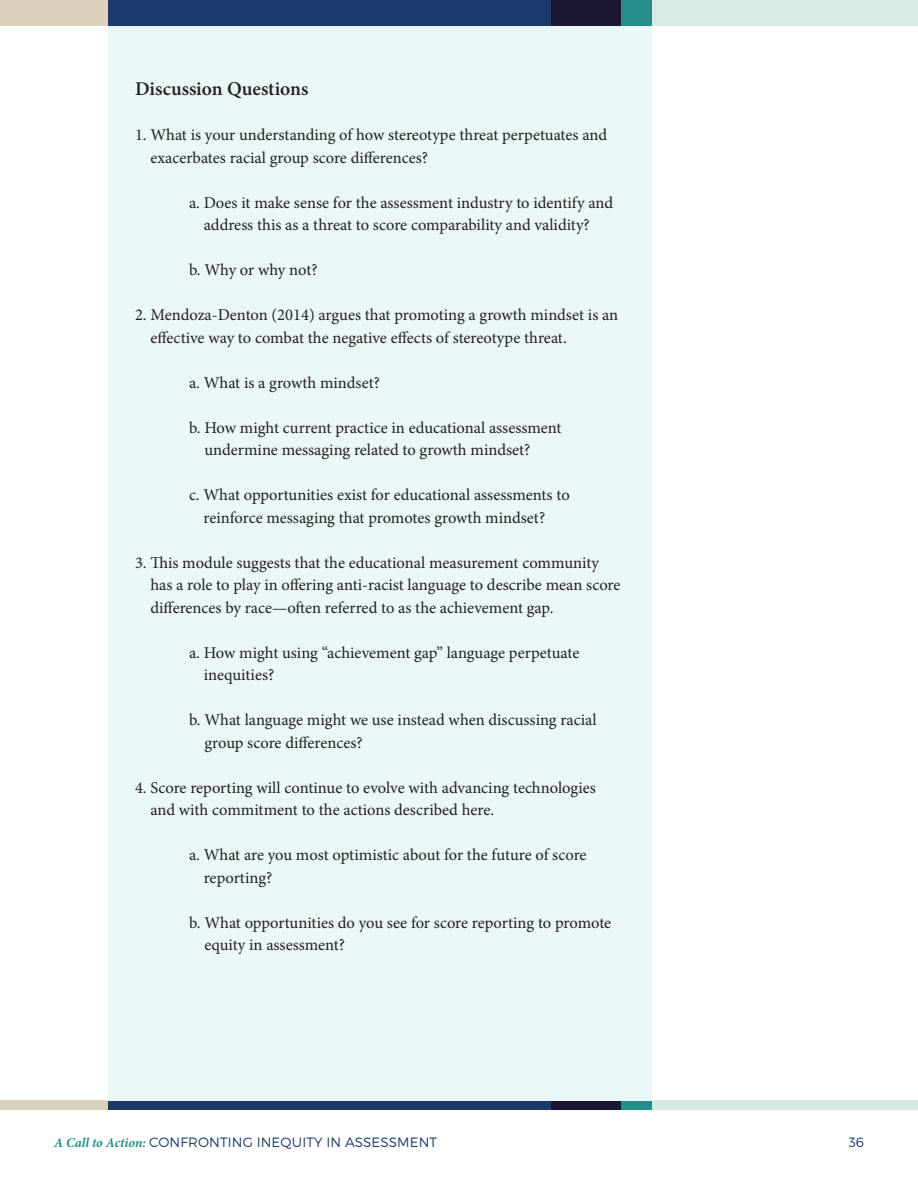
<style>
.page{position:relative;width:918px;height:1188px;background:#fff}
.page>*{position:absolute;margin:0;border:0;box-sizing:border-box;transform-origin:0 0}
.t1{font:600 19.5px "Minion Pro";color:#231f20}
.t2{font:16.5px/22.5px "Minion Pro";color:#231f20}
.t3{font:300 13.5px "Montserrat";letter-spacing:.01em;color:#1d386b}
.s1{font-family:"Minion Pro";font-weight:700;font-style:italic;color:#258d8a}
</style>
<div class="page">
<div style="left:0;top:0;width:108px;height:26px;background:#dbd1ba"></div>
<div style="left:108px;top:0;width:444px;height:26px;background:#1d386b"></div>
<div style="left:552px;top:0;width:69px;height:26px;background:#1b1632"></div>
<div style="left:651px;top:0;width:267px;height:26px;background:#d6ebe4"></div>
<div style="left:621px;top:0;width:30px;height:26px;background:#258d8a"></div>
<div style="left:0;top:1100px;width:108px;height:10px;background:#dbd1ba"></div>
<div style="left:108px;top:1100px;width:444px;height:10px;background:#1d386b"></div>
<div style="left:552px;top:1100px;width:69px;height:10px;background:#1b1632"></div>
<div style="left:651px;top:1100px;width:267px;height:10px;background:#d6ebe4"></div>
<div style="left:621px;top:1100px;width:30px;height:10px;background:#258d8a"></div>
<div style="left:108px;top:26px;width:543px;height:1074px;background:#ebf6f6"></div>
<p class="t1" style="left:135px;top:75px;width:175px">Discussion Questions</p>
<p class="t2" style="left:150px;top:124px;width:458px;text-indent:-15px">1. What is your understanding of how stereotype threat perpetuates and exacerbates racial group score differences?</p>
<p class="t2" style="left:189px;top:191px;width:426px;text-align:center">a. Does it make sense for the assessment industry to identify and address this as a threat to score comparability and validity?</p>
<p class="t2" style="left:189px;top:259px;width:130px">b. Why or why not?</p>
<p class="t2" style="left:150px;top:304px;width:469px;text-indent:-15px">2. Mendoza-Denton (2014) argues that promoting a growth mindset is an effective way to combat the negative effects of stereotype threat.</p>
<p class="t2" style="left:189px;top:371px;width:193px">a. What is a growth mindset?</p>
<p class="t2" style="left:204px;top:416px;width:359px;text-indent:-15px">b. How might current practice in educational assessment undermine messaging related to growth mindset?</p>
<p class="t2" style="left:203px;top:484px;width:368px;text-indent:-14px">c. What opportunities exist for educational assessments to reinforce messaging that promotes growth mindset?</p>
<p class="t2" style="left:150px;top:551px;width:472px;text-indent:-15px">3. This module suggests that the educational measurement community has a role to play in offering anti-racist language to describe mean score differences by race—often referred to as the achievement gap.</p>
<p class="t2" style="left:204px;top:641px;width:377px;text-indent:-15px">a. How might using “achievement gap” language perpetuate inequities?</p>
<p class="t2" style="left:204px;top:709px;width:394px;text-indent:-15px">b. What language might we use instead when discussing racial group score differences?</p>
<p class="t2" style="left:150px;top:776px;width:447px;text-indent:-15px">4. Score reporting will continue to evolve with advancing technologies and with commitment to the actions described here.</p>
<p class="t2" style="left:204px;top:844px;width:384px;text-indent:-15px">a. What are you most optimistic about for the future of score reporting?</p>
<p class="t2" style="left:204px;top:911px;width:408px;text-indent:-15px">b. What opportunities do you see for score reporting to promote equity in assessment?</p>
<p class="t3" style="left:54px;top:1134px;width:385px"><span class="s1">A Call to Action:</span> CONFRONTING INEQUITY IN ASSESSMENT</p>
<p class="t3" style="left:849px;top:1134px;width:17px">36</p>
</div>
